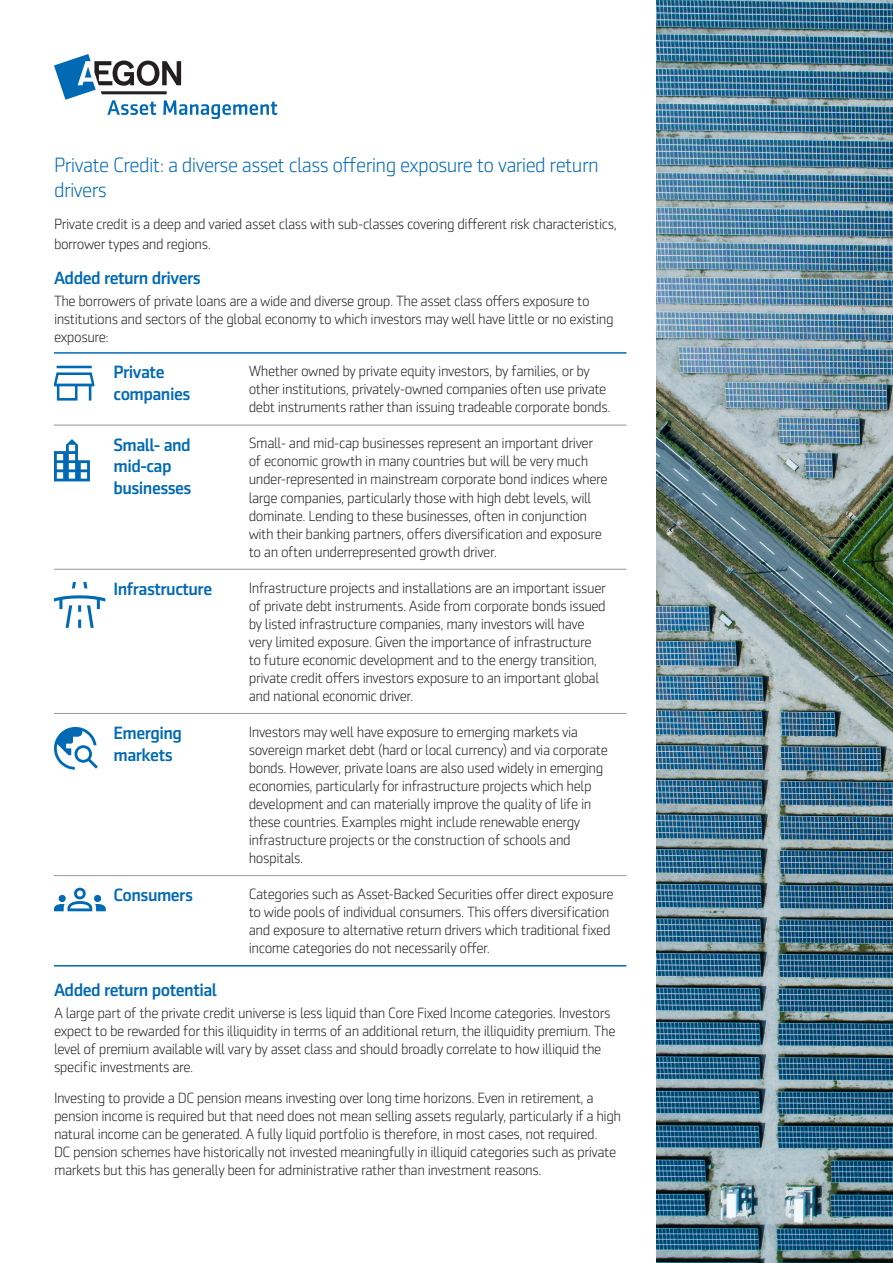
<style>
.page{position:relative;width:893px;height:1263px;background:#fff}
.page>*{position:absolute;margin:0;border:0;box-sizing:border-box;transform-origin:0 0}
.Caption_Helvetica_charcoal{font:300 21px/25.2px "Sentico Sans DT";letter-spacing:-.03em;color:#0069b4}
.Caption_Helvetica_charcoal-2{font:500 18px/21.6px "Sentico Sans DT";letter-spacing:-.03em;color:#0069b4}
.Caption_Helvetica_charcoal-3{font:300 15px/18px "Sentico Sans DT";letter-spacing:-.03em;color:#231f20}
</style>
<div class="page">
<hr style="left:54px;top:965px;width:182px;height:1px;background:#0069b4">
<hr style="left:236px;top:965px;width:390px;height:1px;background:#0069b4">
<hr style="left:54px;top:713px;width:182px;height:1px;background:#939598">
<hr style="left:236px;top:713px;width:390px;height:1px;background:#939598">
<hr style="left:54px;top:875px;width:182px;height:1px;background:#939598">
<hr style="left:236px;top:875px;width:390px;height:1px;background:#939598">
<hr style="left:54px;top:352px;width:182px;height:2px;background:#0069b4">
<hr style="left:236px;top:352px;width:390px;height:2px;background:#0069b4">
<hr style="left:54px;top:425px;width:182px;height:1px;background:#939598">
<hr style="left:236px;top:425px;width:390px;height:1px;background:#939598">
<hr style="left:54px;top:569px;width:182px;height:1px;background:#939598">
<hr style="left:236px;top:569px;width:390px;height:1px;background:#939598">
<svg style="left:54px;top:54px;width:223px;height:65px"></svg>
<svg style="left:54px;top:366px;width:40px;height:35px"></svg>
<svg style="left:54px;top:439px;width:36px;height:42px"></svg>
<svg style="left:54px;top:727px;width:44px;height:43px"></svg>
<svg style="left:54px;top:888px;width:52px;height:23px"></svg>
<svg style="left:54px;top:582px;width:51px;height:46px"></svg>
<img style="left:656px;top:0;width:237px;height:1263px">
<p class="Caption_Helvetica_charcoal" style="left:54px;top:153px;width:546px">Private Credit: a diverse asset class offering exposure to varied return drivers</p>
<p class="Caption_Helvetica_charcoal-3" style="left:54px;top:214px;width:564px;line-height:19.8px">Private credit is a deep and varied asset class with sub-classes covering different risk characteristics, borrower types and regions.</p>
<p class="Caption_Helvetica_charcoal-2" style="left:54px;top:267px;width:148px">Added return drivers</p>
<p class="Caption_Helvetica_charcoal-3" style="left:54px;top:292px;width:561px">The borrowers of private loans are a wide and diverse group. The asset class offers exposure to institutions and sectors of the global economy to which investors may well have little or no existing exposure:</p>
<p class="Caption_Helvetica_charcoal-2" style="left:114px;top:361px;width:78px">Private companies</p>
<p class="Caption_Helvetica_charcoal-3" style="left:249px;top:362px;width:363px">Whether owned by private equity investors, by families, or by other institutions, privately-owned companies often use private debt instruments rather than issuing tradeable corporate bonds.</p>
<p class="Caption_Helvetica_charcoal-2" style="left:114px;top:434px;width:79px">Small- and mid-cap businesses</p>
<p class="Caption_Helvetica_charcoal-3" style="left:249px;top:435px;width:360px">Small- and mid-cap businesses represent an important driver of economic growth in many countries but will be very much under-represented in mainstream corporate bond indices where large companies, particularly those with high debt levels, will dominate. Lending to these businesses, often in conjunction with their banking partners, offers diversification and exposure to an often underrepresented growth driver.</p>
<p class="Caption_Helvetica_charcoal-2" style="left:114px;top:578px;width:100px">Infrastructure</p>
<p class="Caption_Helvetica_charcoal-3" style="left:249px;top:579px;width:359px">Infrastructure projects and installations are an important issuer of private debt instruments. Aside from corporate bonds issued by listed infrastructure companies, many investors will have very limited exposure. Given the importance of infrastructure to future economic development and to the energy transition, private credit offers investors exposure to an important global and national economic driver.</p>
<p class="Caption_Helvetica_charcoal-2" style="left:114px;top:722px;width:70px">Emerging markets</p>
<p class="Caption_Helvetica_charcoal-3" style="left:249px;top:723px;width:361px">Investors may well have exposure to emerging markets via sovereign market debt (hard or local currency) and via corporate bonds. However, private loans are also used widely in emerging economies, particularly for infrastructure projects which help development and can materially improve the quality of life in these countries. Examples might include renewable energy infrastructure projects or the construction of schools and hospitals.</p>
<p class="Caption_Helvetica_charcoal-2" style="left:114px;top:884px;width:81px">Consumers</p>
<p class="Caption_Helvetica_charcoal-3" style="left:249px;top:885px;width:366px">Categories such as Asset-Backed Securities offer direct exposure to wide pools of individual consumers. This offers diversification and exposure to alternative return drivers which traditional fixed income categories do not necessarily offer.</p>
<p class="Caption_Helvetica_charcoal-2" style="left:54px;top:979px;width:165px">Added return potential</p>
<p class="Caption_Helvetica_charcoal-3" style="left:54px;top:1004px;width:563px">A large part of the private credit universe is less liquid than Core Fixed Income categories. Investors expect to be rewarded for this illiquidity in terms of an additional return, the illiquidity premium. The level of premium available will vary by asset class and should broadly correlate to how illiquid the specific investments are.</p>
<p class="Caption_Helvetica_charcoal-3" style="left:54px;top:1089px;width:569px">Investing to provide a DC pension means investing over long time horizons. Even in retirement, a pension income is required but that need does not mean selling assets regularly, particularly if a high natural income can be generated. A fully liquid portfolio is therefore, in most cases, not required.<br>DC pension schemes have historically not invested meaningfully in illiquid categories such as private markets but this has generally been for administrative rather than investment reasons.</p>
</div>
